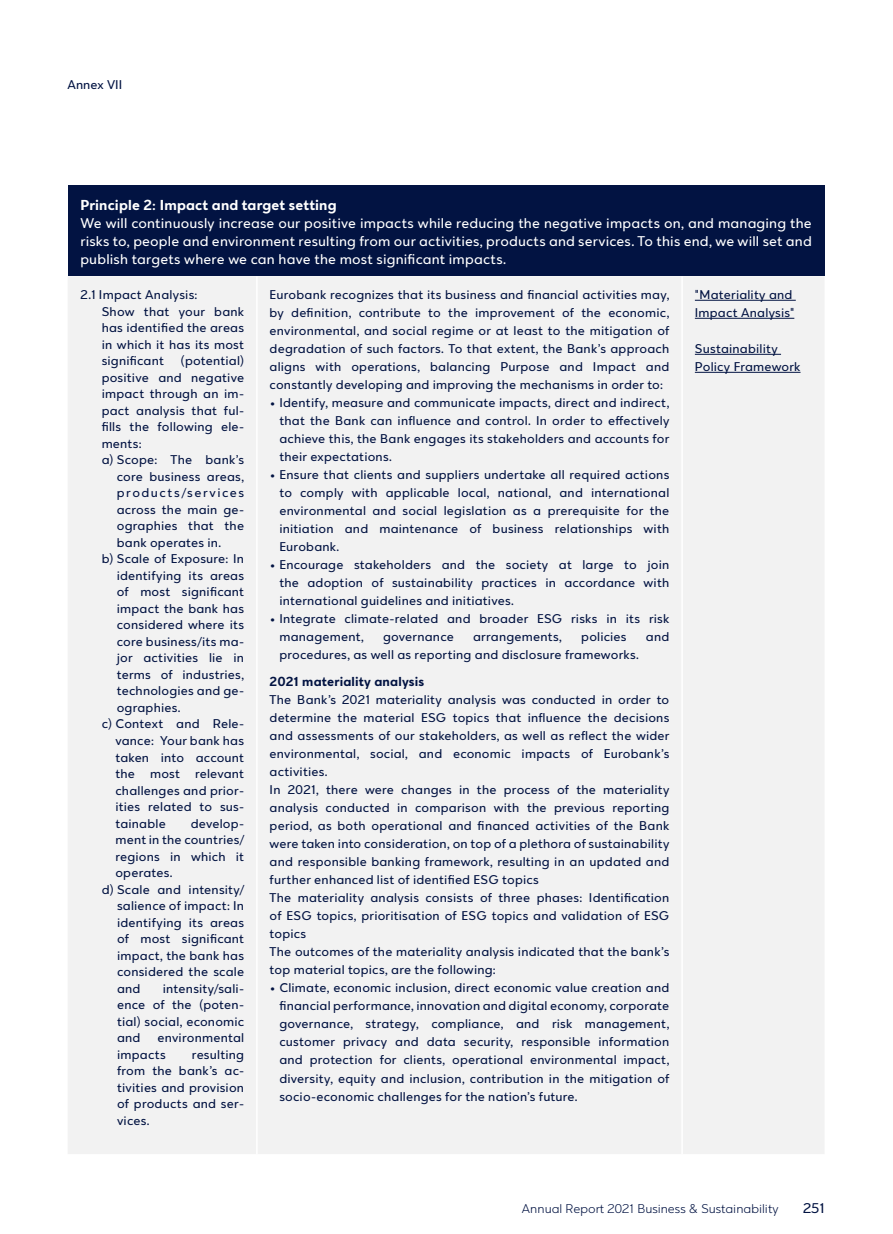
<style>
.page{position:relative;width:893px;height:1234px;background:#fff}
.page>*{position:absolute;margin:0;border:0;box-sizing:border-box;transform-origin:0 0}
.t1{font:15px/18px "Eurobank Sans";letter-spacing:.01em;color:#fff;text-align:justify}
.t2{font:700 15px "Eurobank Sans";letter-spacing:.01em;color:#fff}
.t3{font:15px "Eurobank Sans";color:#021342}
.t4{font:13.5px/18px "Eurobank Sans";letter-spacing:.015em;color:#021342;text-align:justify}
.t5{font:300 13.5px "Eurobank Sans";color:#021342}
.t6{font:700 13.5px "Eurobank Sans";letter-spacing:.015em;color:#021342}
.t7{font:13.5px "Eurobank Sans";letter-spacing:.115em;color:#021342}
</style>
<div class="page">
<div style="left:68px;top:185px;width:757px;height:91px;background:#021342"></div>
<div style="left:68px;top:277px;width:756px;height:876px;background:#f2f2f2"></div>
<hr style="left:256px;top:276px;width:2px;height:877px;background:#fff">
<hr style="left:681px;top:276px;width:2px;height:877px;background:#fff">
<hr style="left:695px;top:300px;width:101px;height:1px;background:#021342">
<hr style="left:695px;top:318px;width:99px;height:1px;background:#021342">
<hr style="left:695px;top:354px;width:86px;height:1px;background:#021342">
<hr style="left:695px;top:372px;width:105px;height:1px;background:#021342">
<p class="t4" style="left:68px;top:76px;width:56px">Annex VII</p>
<p class="t2" style="left:80px;top:196px;width:258px">Principle 2: Impact and target setting</p>
<p class="t1" style="left:80px;top:214px;width:733px">We will continuously increase our positive impacts while reducing the negative impacts on, and managing the risks to, people and environment resulting from our activities, products and services. To this end, we will set and publish targets where we can have the most significant impacts.</p>
<p class="t4" style="left:80px;top:286px;width:119px">2.1 Impact Analysis:</p>
<p class="t4" style="left:102px;top:302px;width:144px">Show that your bank</p>
<p class="t4" style="left:102px;top:319px;width:144px">has identified the areas</p>
<p class="t4" style="left:102px;top:335px;width:144px">in which it has its most</p>
<p class="t4" style="left:102px;top:352px;width:144px">significant (potential)</p>
<p class="t4" style="left:102px;top:368px;width:144px">positive and negative</p>
<p class="t4" style="left:102px;top:385px;width:144px">impact through an im-</p>
<p class="t4" style="left:102px;top:401px;width:144px">pact analysis that ful-</p>
<p class="t4" style="left:102px;top:418px;width:144px">fills the following ele-</p>
<p class="t4" style="left:102px;top:434px;width:42px">ments:</p>
<p class="t4" style="left:102px;top:451px;width:144px">a) Scope: The bank’s</p>
<p class="t4" style="left:117px;top:467px;width:129px">core business areas,</p>
<p class="t7" style="left:117px;top:485px;width:129px">products/services</p>
<p class="t4" style="left:117px;top:500px;width:129px">across the main ge-</p>
<p class="t4" style="left:117px;top:517px;width:129px">ographies that the</p>
<p class="t4" style="left:117px;top:533px;width:106px">bank operates in.</p>
<p class="t4" style="left:102px;top:550px;width:144px">b) Scale of Exposure: In</p>
<p class="t4" style="left:117px;top:566px;width:129px">identifying its areas</p>
<p class="t4" style="left:117px;top:583px;width:129px">of most significant</p>
<p class="t4" style="left:117px;top:599px;width:129px">impact the bank has</p>
<p class="t4" style="left:117px;top:616px;width:129px">considered where its</p>
<p class="t4" style="left:117px;top:632px;width:129px">core business/its ma-</p>
<p class="t4" style="left:117px;top:649px;width:129px">jor activities lie in</p>
<p class="t4" style="left:117px;top:665px;width:129px">terms of industries,</p>
<p class="t4" style="left:117px;top:682px;width:129px">technologies and ge-</p>
<p class="t4" style="left:117px;top:698px;width:65px">ographies.</p>
<p class="t4" style="left:102px;top:715px;width:144px">c) Context and Rele-</p>
<p class="t4" style="left:115px;top:731px;width:130px">vance: Your bank has</p>
<p class="t4" style="left:115px;top:748px;width:130px">taken into account</p>
<p class="t4" style="left:115px;top:764px;width:130px">the most relevant</p>
<p class="t4" style="left:115px;top:781px;width:130px">challenges and prior-</p>
<p class="t4" style="left:115px;top:797px;width:130px">ities related to sus-</p>
<p class="t4" style="left:115px;top:814px;width:52px">tainable</p>
<p class="t4" style="left:191px;top:814px;width:55px">develop-</p>
<p class="t4" style="left:115px;top:830px;width:130px">ment in the countries/</p>
<p class="t4" style="left:115px;top:847px;width:130px">regions in which it</p>
<p class="t4" style="left:115px;top:863px;width:59px">operates.</p>
<p class="t4" style="left:102px;top:880px;width:144px">d) Scale and intensity/</p>
<p class="t4" style="left:117px;top:896px;width:129px">salience of impact: In</p>
<p class="t4" style="left:117px;top:913px;width:129px">identifying its areas</p>
<p class="t4" style="left:117px;top:929px;width:129px">of most significant</p>
<p class="t4" style="left:117px;top:946px;width:129px">impact, the bank has</p>
<p class="t4" style="left:117px;top:962px;width:129px">considered the scale</p>
<p class="t4" style="left:117px;top:979px;width:25px">and</p>
<p class="t4" style="left:270px;top:286px;width:401px">Eurobank recognizes that its business and financial activities may, by definition, contribute to the improvement of the economic, environmental, and social regime or at least to the mitigation of degradation of such factors. To that extent, the Bank’s approach aligns with operations, balancing Purpose and Impact and constantly developing and improving the mechanisms in order to:</p>
<p class="t4" style="left:279px;top:394px;width:391px;text-indent:-10px">• Identify, measure and communicate impacts, direct and indirect, that the Bank can influence and control. In order to effectively achieve this, the Bank engages its stakeholders and accounts for their expectations.</p>
<p class="t4" style="left:279px;top:466px;width:391px;text-indent:-10px">• Ensure that clients and suppliers undertake all required actions to comply with applicable local, national, and international environmental and social legislation as a prerequisite for the initiation and maintenance of business relationships with Eurobank.</p>
<p class="t4" style="left:279px;top:556px;width:391px;text-indent:-10px">• Encourage stakeholders and the society at large to join the adoption of sustainability practices in accordance with international guidelines and initiatives.</p>
<p class="t4" style="left:279px;top:609px;width:391px;text-indent:-10px">• Integrate climate-related and broader ESG risks in its risk management,</p>
<p class="t4" style="left:695px;top:286px;width:101px">"Materiality and<br>Ιmpact Αnalysis"</p>
<p class="t4" style="left:695px;top:340px;width:107px">Sustainability<br>Policy Framework</p>
<p class="t4" style="left:383px;top:627px;width:72px">governance</p>
<p class="t4" style="left:473px;top:627px;width:90px">arrangements,</p>
<p class="t4" style="left:581px;top:627px;width:47px">policies</p>
<p class="t4" style="left:646px;top:627px;width:25px">and</p>
<p class="t4" style="left:279px;top:645px;width:361px">procedures, as well as reporting and disclosure frameworks.</p>
<p class="t6" style="left:270px;top:673px;width:156px">2021 materiality analysis</p>
<p class="t4" style="left:270px;top:690px;width:401px;text-align:left">The Bank’s 2021 materiality analysis was conducted in order to determine the material ESG topics that influence the decisions and assessments of our stakeholders, as well as reflect the wider environmental, social, and economic impacts of Eurobank’s activities.<br>In 2021, there were changes in the process of the materiality analysis conducted in comparison with the previous reporting period, as both operational and financed activities of the Bank were taken into consideration, on top of a plethora of sustainability and responsible banking framework, resulting in an updated and further enhanced list of identified ESG topics<br>The materiality analysis consists of three phases: Identification of ESG topics, prioritisation of ESG topics and validation of ESG topics<br>The outcomes of the materiality analysis indicated that the bank’s top material topics, are the following:</p>
<p class="t4" style="left:279px;top:978px;width:391px;text-indent:-10px">• Climate, economic inclusion, direct economic value creation and financial performance, innovation and digital economy, corporate governance, strategy, compliance, and risk management, customer privacy and data security, responsible information and protection for clients, operational environmental impact, diversity, equity and inclusion, contribution in the mitigation of socio-economic challenges for the nation’s future.</p>
<p class="t4" style="left:117px;top:979px;width:129px;line-height:16.5px;text-indent:46px">intensity/sali&shy;ence of the (poten&shy;tial) social, economic and</p>
<p class="t4" style="left:117px;top:1029px;width:129px;line-height:16.5px;text-indent:40px">environmental impacts</p>
<p class="t4" style="left:117px;top:1045px;width:129px;line-height:16.5px;text-indent:75px">resulting from the bank’s ac&shy;tivities and provision of products and ser&shy;vices.</p>
<p class="t5" style="left:522px;top:1200px;width:258px">Annual Report 2021 Business &amp; Sustainability</p>
<p class="t3" style="left:803px;top:1199px;width:23px">251</p>
</div>
